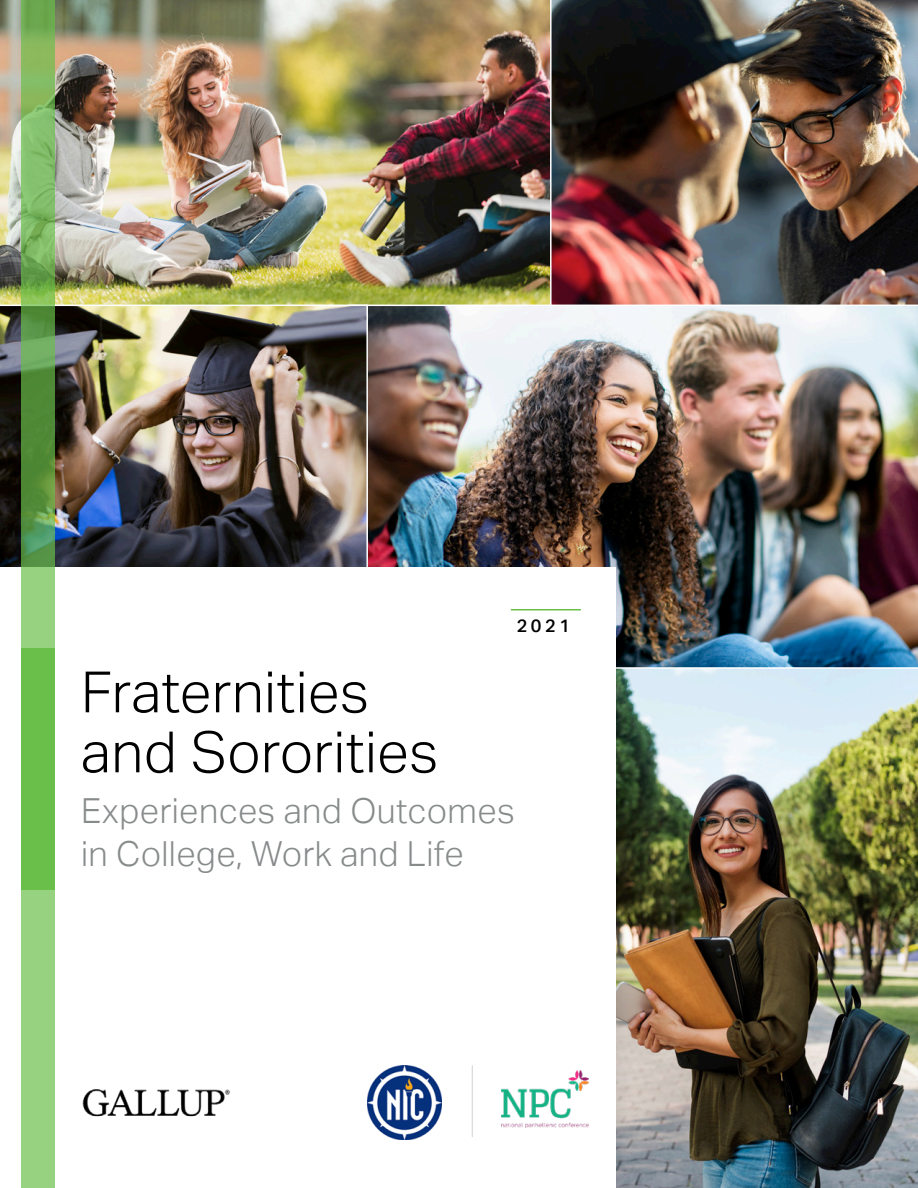
<style>
.page{position:relative;width:918px;height:1188px;background:#fff}
.page>*{position:absolute;margin:0;border:0;box-sizing:border-box;transform-origin:0 0}
.main_title_coupled{font:300 57px/60px "Aktiv Grotesk";letter-spacing:.005em;color:#000}
.main_subtitle{font:300 34.5px/43.5px "Aktiv Grotesk";letter-spacing:.01em;color:#888b8c}
.tag_outlined{font:500 18px "Aktiv Grotesk";color:#000}
</style>
<div class="page">
<img style="left:0;top:0;width:550px;height:305px">
<img style="left:550px;top:0;width:368px;height:305px">
<img style="left:638px;top:669px;width:280px;height:519px">
<img style="left:368px;top:306px;width:550px;height:363px">
<img style="left:0;top:306px;width:368px;height:238px">
<div style="left:0;top:544px;width:638px;height:644px;background:#000;opacity:.08"></div>
<div style="left:0;top:567px;width:616px;height:621px;background:#fff"></div>
<svg style="left:21px;top:0;width:34px;height:1188px;background:#7cb764"></svg>
<div style="left:21px;top:649px;width:34px;height:241px;background:#6abf4a"></div>
<hr style="left:511px;top:609px;width:70px;height:1px;background:#6abf4a">
<img style="left:502px;top:1071px;width:87px;height:56px">
<img style="left:368px;top:1065px;width:74px;height:74px">
<hr style="left:472px;top:1065px;width:1px;height:72px;background:#cfd1d3">
<img style="left:82px;top:1089px;width:148px;height:28px">
<p class="tag_outlined" style="left:517px;top:615px;width:55px">2021</p>
<h1 class="main_title_coupled" style="left:81px;top:663px;width:359px">Fraternities and Sororities</h1>
<h1 class="main_subtitle" style="left:81px;top:789px;width:435px">Experiences and Outcomes in College, Work and Life</h1>
</div>
